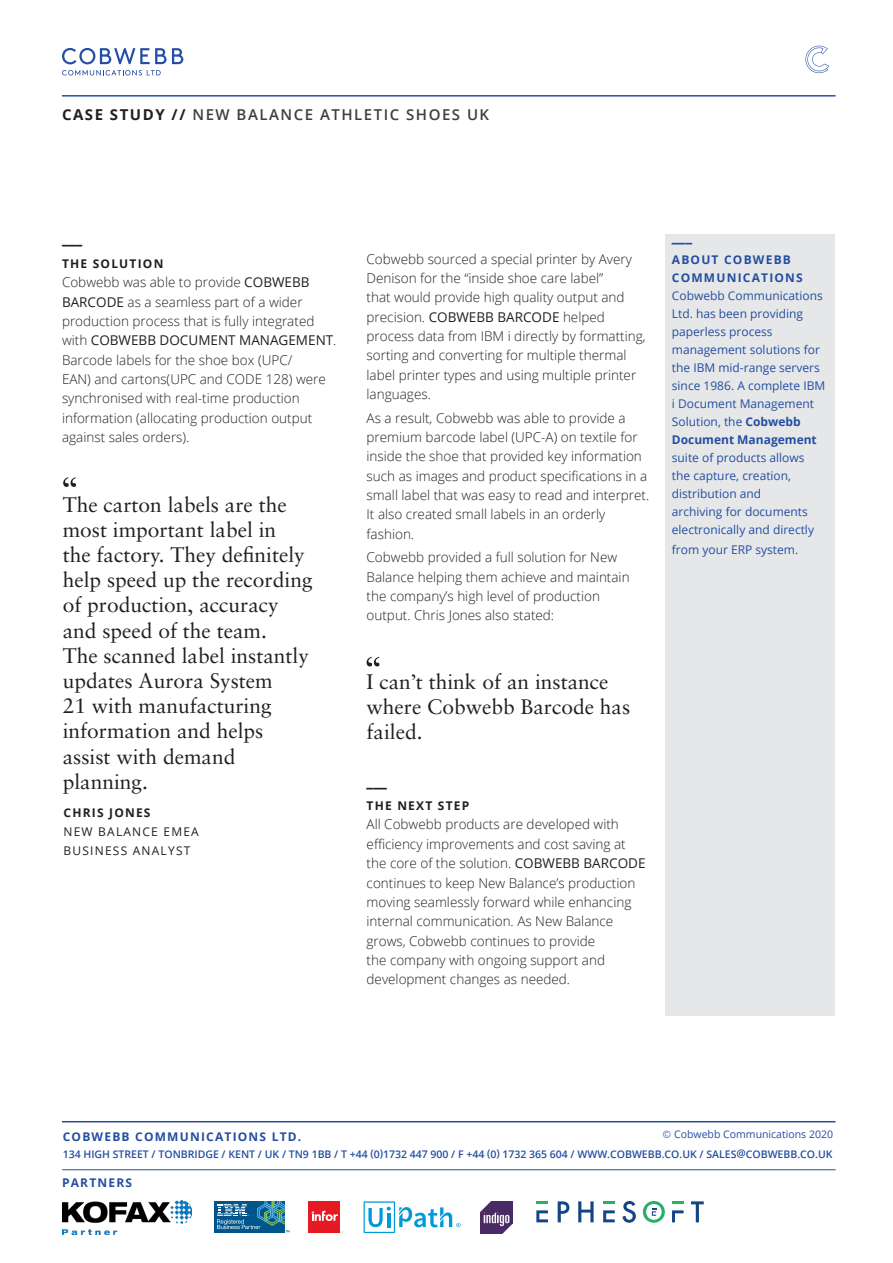
<style>
.page{position:relative;width:893px;height:1263px;background:#fff}
.page>*{position:absolute;margin:0;border:0;box-sizing:border-box;transform-origin:0 0}
.t1{font:21px/25.2px "Sabon";color:#231f20}
.t2{font:600 15px "Open Sans";letter-spacing:.1em;color:#3e3e3f}
.t3{font:300 13.5px/19.4px "Open Sans";color:#231f20}
.t4{font:800 13.5px "Open Sans";color:#231f20}
.t5{font:800 13.5px "Open Sans";color:#244ea1}
.t6{font:12px/18px "Open Sans";color:#244ea1}
.t7{font:700 12px/18px "Open Sans";letter-spacing:.1em;color:#244ea1}
.t8{font:12px/19.4px "Open Sans";letter-spacing:.1em;color:#231f20}
.t9{font:700 12px "Open Sans";letter-spacing:.1em;color:#231f20}
.t10{font:600 10.5px "Open Sans";color:#244ea1}
.t11{font:10.5px "Open Sans";color:#244ea1}
.s1{font-weight:700;color:#231f20}
.s2{font-weight:400}
.s3{font-weight:700}
.s4{font-family:"Brown Std";font-weight:300}
</style>
<div class="page">
<svg style="left:364px;top:1201px;width:97px;height:32px"></svg>
<div style="left:309px;top:1201px;width:31px;height:32px;background:#e51a23"></div>
<svg style="left:312px;top:1211px;width:26px;height:10px"></svg>
<div style="left:214px;top:1201px;width:71px;height:31px;background:#00558b"></div>
<svg style="left:217px;top:1201px;width:72px;height:31px"></svg>
<img style="left:480px;top:1201px;width:32px;height:32px">
<img style="left:62px;top:1201px;width:130px;height:33px">
<svg style="left:603px;top:1201px;width:12px;height:3px"></svg>
<svg style="left:672px;top:1201px;width:12px;height:3px"></svg>
<svg style="left:536px;top:1201px;width:12px;height:3px"></svg>
<svg style="left:558px;top:1201px;width:11px;height:21px"></svg>
<svg style="left:578px;top:1201px;width:16px;height:21px"></svg>
<svg style="left:622px;top:1201px;width:14px;height:22px"></svg>
<svg style="left:691px;top:1201px;width:13px;height:21px"></svg>
<svg style="left:672px;top:1210px;width:12px;height:12px"></svg>
<svg style="left:603px;top:1210px;width:12px;height:12px"></svg>
<svg style="left:536px;top:1210px;width:12px;height:12px"></svg>
<svg style="left:643px;top:1201px;width:22px;height:22px"></svg>
<div style="left:665px;top:234px;width:169px;height:781px;background:#e6e7e9"></div>
<svg style="left:62px;top:70px;width:99px;height:5px"></svg>
<svg style="left:62px;top:48px;width:121px;height:16px"></svg>
<svg style="left:805px;top:46px;width:24px;height:27px"></svg>
<hr style="left:62px;top:95px;width:774px;height:2px;background:#244ea1">
<hr style="left:62px;top:1121px;width:774px;height:1px;background:#244ea1">
<hr style="left:62px;top:1169px;width:774px;height:1px;background:#244ea1">
<svg style="left:63px;top:477px;width:13px;height:10px"></svg>
<svg style="left:367px;top:657px;width:12px;height:9px"></svg>
<p class="t2" style="left:62px;top:104px;width:429px"><span class="s1">CASE STUDY //</span> NEW BALANCE ATHLETIC SHOES UK</p>
<p class="t4" style="left:62px;top:229px;width:22px">___</p>
<p class="t9" style="left:62px;top:255px;width:103px">THE SOLUTION</p>
<p class="t3" style="left:62px;top:272px;width:276px">Cobwebb was able to provide <span class="s2">COBWEBB BARCODE</span> as a seamless part of a wider production process that is fully integrated with <span class="s2">COBWEBB DOCUMENT MANAGEMENT</span>.<br>Barcode labels for the shoe box (UPC/<br>EAN) and cartons(UPC and CODE 128) were synchronised with real-time production information (allocating production output against sales orders).</p>
<p class="t1" style="left:63px;top:491px;width:251px">The carton labels are the most important label in<br>the factory. They definitely help speed up the recording of production, accuracy and speed of the team.<br>The scanned label instantly updates Aurora System<br>21 with manufacturing information and helps assist with demand planning.</p>
<p class="t8" style="left:64px;top:802px;width:137px"><span class="s3">CHRIS JONES<br></span>NEW BALANCE EMEA<br>BUSINESS ANALYST</p>
<p class="t3" style="left:367px;top:249px;width:281px">Cobwebb sourced a special printer by Avery Denison for the “inside shoe care label”<br>that would provide high quality output and precision. <span class="s2">COBWEBB BARCODE</span> helped process data from IBM i directly by formatting, sorting and converting for multiple thermal label printer types and using multiple printer languages.</p>
<p class="t3" style="left:367px;top:408px;width:284px">As a result, Cobwebb was able to provide a premium barcode label (UPC-A) on textile for inside the shoe that provided key information such as images and product specifications in a small label that was easy to read and interpret.<br>It also created small labels in an orderly fashion.</p>
<p class="t3" style="left:367px;top:547px;width:265px">Cobwebb provided a full solution for New Balance helping them achieve and maintain the company’s high level of production output. Chris Jones also stated:</p>
<p class="t1" style="left:367px;top:668px;width:265px">I can’t think of an instance where Cobwebb Barcode has failed.</p>
<p class="t4" style="left:367px;top:771px;width:22px">___</p>
<p class="t9" style="left:367px;top:797px;width:104px">THE NEXT STEP</p>
<p class="t3" style="left:367px;top:814px;width:280px">All Cobwebb products are developed with efficiency improvements and cost saving at the core of the solution. <span class="s2">COBWEBB BARCODE </span>continues to keep New Balance’s production moving seamlessly forward while enhancing internal communication. As New Balance grows, Cobwebb continues to provide<br>the company with ongoing support and development changes as needed.</p>
<p class="t5" style="left:672px;top:227px;width:22px">___</p>
<p class="t7" style="left:672px;top:251px;width:132px">ABOUT COBWEBB<br>COMMUNICATIONS</p>
<p class="t6" style="left:672px;top:287px;width:155px">Cobwebb Communications<br>Ltd. has been providing paperless process management solutions for the IBM mid-range servers since 1986. A complete IBM i Document Management<br>Solution, the <span class="s3">Cobwebb<br>Document Management </span>suite of products allows the capture, creation, distribution and<br>archiving for documents electronically and directly</p>
<p class="t6" style="left:672px;top:540px;width:128px">from your ERP system.</p>
<p class="t11" style="left:663px;top:1127px;width:172px"><span class="s4">©</span> Cobwebb Communications 2020</p>
<p class="t7" style="left:63px;top:1127px;width:240px">COBWEBB COMMUNICATIONS LTD.</p>
<p class="t10" style="left:63px;top:1147px;width:771px">134 HIGH STREET / TONBRIDGE / KENT / UK / TN9 1BB / T +44 (0)1732 447 900 / F +44 (0) 1732 365 604 / WWW.COBWEBB.CO.UK / SALES@COBWEBB.CO.UK</p>
<p class="t7" style="left:62px;top:1173px;width:72px">PARTNERS</p>
</div>
